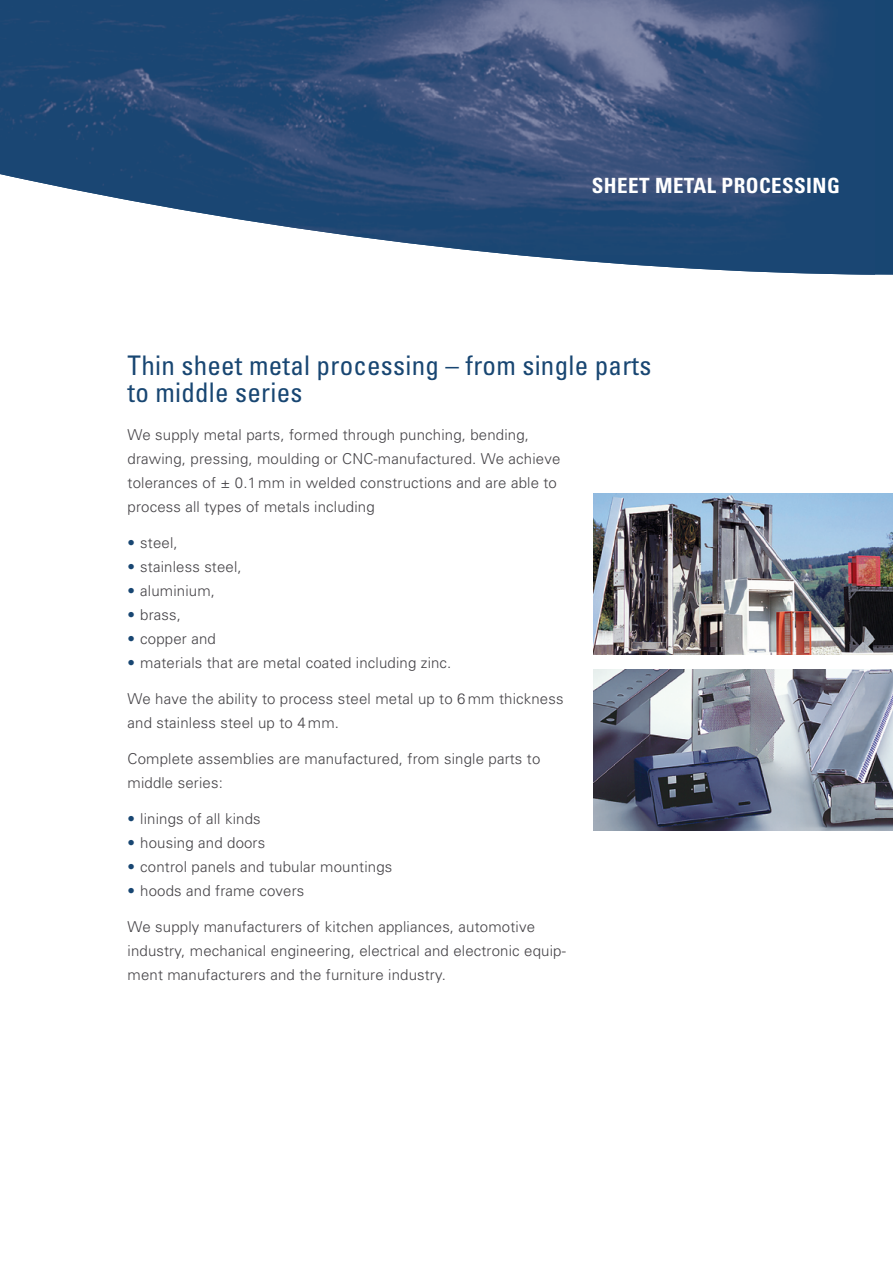
<style>
.page{position:relative;width:893px;height:1263px;background:#fff}
.page>*{position:absolute;margin:0;border:0;box-sizing:border-box;transform-origin:0 0}
.t1{font:condensed 27px/27px "Univers";letter-spacing:.01em;color:#184672}
.t2{font:700 condensed 21px "Univers";color:#fff}
.t3{font:300 15px/24px "Univers";letter-spacing:.01em;color:#454347}
.s1{color:#184672}
</style>
<div class="page">
<div style="left:875px;top:0;width:18px;height:275px;background:#184672"></div>
<img style="left:0;top:0;width:875px;height:275px">
<img style="left:594px;top:670px;width:299px;height:161px">
<img style="left:594px;top:494px;width:299px;height:161px">
<h2 class="t2" style="left:592px;top:173px;width:13px">SHEET</h2>
<h2 class="t2" style="left:655px;top:173px;width:13px">METAL</h2>
<h2 class="t2" style="left:722px;top:173px;width:13px">PROCESSING</h2>
<h1 class="t1" style="left:128px;top:351px;width:525px">Thin sheet metal processing – from single parts to middle series</h1>
<p class="t3" style="left:128px;top:422px;width:434px">We supply metal parts, formed through punching, bending, drawing, pressing, moulding or CNC-manufactured. We achieve tolerances of ± 0.1mm in welded constructions and are able to process all types of metals including</p>
<p class="t3" style="left:128px;top:530px;width:52px"><span class="s1">•</span> steel,</p>
<p class="t3" style="left:128px;top:554px;width:116px"><span class="s1">•</span> stainless steel,</p>
<p class="t3" style="left:128px;top:578px;width:89px"><span class="s1">•</span> aluminium,</p>
<p class="t3" style="left:128px;top:602px;width:55px"><span class="s1">•</span> brass,</p>
<p class="t3" style="left:128px;top:626px;width:90px"><span class="s1">•</span> copper and</p>
<p class="t3" style="left:128px;top:650px;width:325px"><span class="s1">•</span> materials that are metal coated including zinc.</p>
<p class="t3" style="left:128px;top:686px;width:438px">We have the ability to process steel metal up to 6mm thickness and stainless steel up to 4mm.</p>
<p class="t3" style="left:128px;top:746px;width:414px">Complete assemblies are manufactured, from single parts to middle series:</p>
<p class="t3" style="left:128px;top:806px;width:135px"><span class="s1">•</span> linings of all kinds</p>
<p class="t3" style="left:128px;top:830px;width:139px"><span class="s1">•</span> housing and doors</p>
<p class="t3" style="left:128px;top:854px;width:266px"><span class="s1">•</span> control panels and tubular mountings</p>
<p class="t3" style="left:128px;top:878px;width:178px"><span class="s1">•</span> hoods and frame covers</p>
<p class="t3" style="left:128px;top:914px;width:440px">We supply manufacturers of kitchen appliances, automotive industry, mechanical engineering, electrical and electronic equip&shy;ment manufacturers and the furniture industry.</p>
</div>
